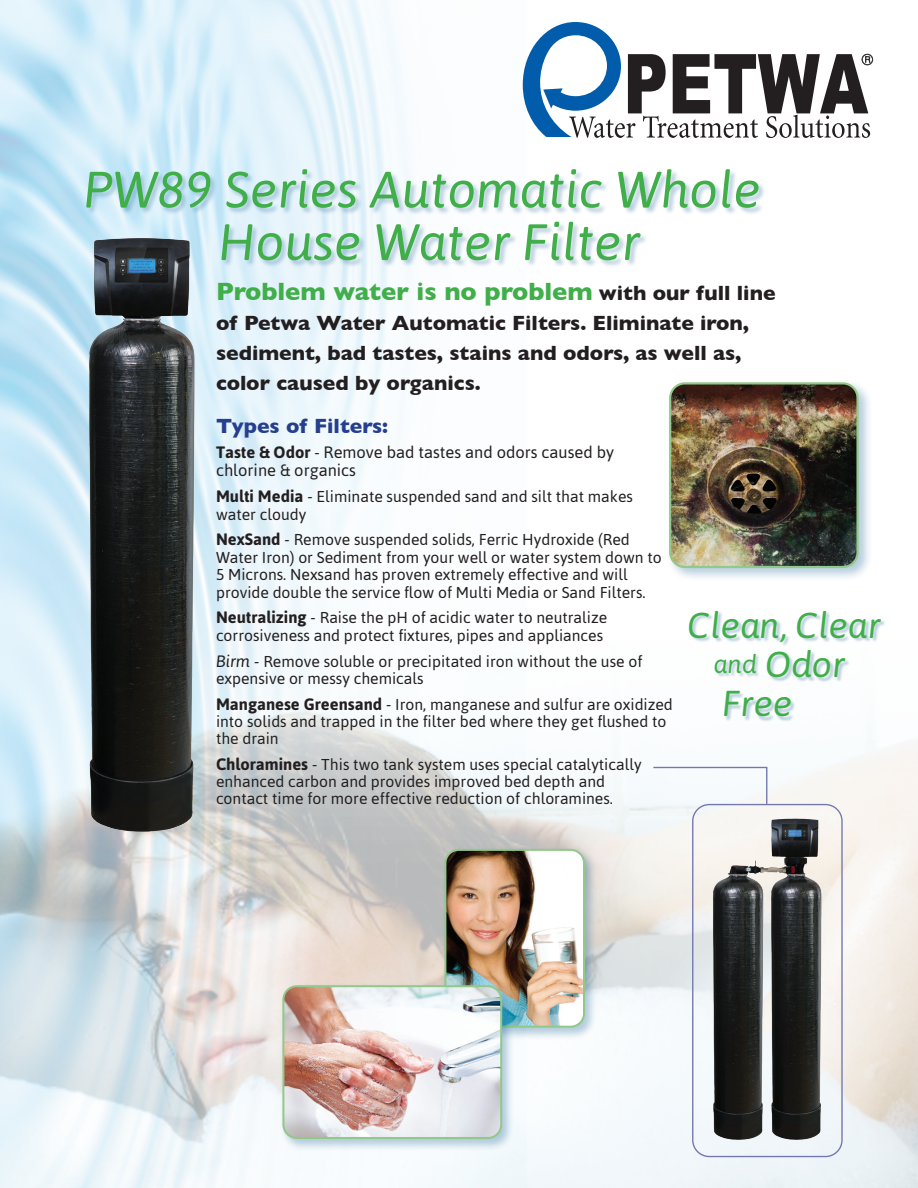
<style>
.page{position:relative;width:918px;height:1188px;background:#fff}
.page>*{position:absolute;margin:0;border:0;box-sizing:border-box;transform-origin:0 0}
.t1{font:italic 51px/52.5px "Asap";color:#40ae49;text-align:center}
.t2{font:italic 36px/39px "Asap";color:#40ae49}
.t3{font:700 25.5px "Gill Sans";color:#40ae49}
.t4{font:700 21px/30px "Gill Sans";color:#231f20}
.t5{font:700 21px "Gill Sans";color:#253f8e}
.t6{font:16.5px/18px "Asap";color:#231f20}
.t7{font:15.75px/17.2px "Asap";color:#231f20}
.s1{font-size:21px;color:#231f20}
.s2{font-weight:700}
.s3{font-style:italic}
.s4{font-weight:700;font-size:16.5px}
.s5{font-style:italic;font-size:16.5px}
.s6{font-size:25.5px}
</style>
<div class="page">
<svg style="left:527px;top:58px;width:391px;height:1130px"></svg>
<img style="left:0;top:0;width:527px;height:1188px">
<div style="left:666px;top:379px;width:207px;height:203px;background:#186192;opacity:.32"></div>
<img style="left:670px;top:383px;width:188px;height:184px">
<div style="left:669px;top:382px;width:190px;height:186px;border:2px solid #92c889;border-radius:15px"></div>
<div style="left:442px;top:846px;width:156px;height:195px;background:#186192;opacity:.32"></div>
<img style="left:445px;top:850px;width:139px;height:177px">
<div style="left:444px;top:849px;width:141px;height:179px;border:2px solid #92c889;border-radius:13px"></div>
<div style="left:280px;top:982px;width:235px;height:169px;background:#186192;opacity:.32"></div>
<img style="left:283px;top:986px;width:218px;height:152px">
<div style="left:282px;top:985px;width:220px;height:154px;border:2px solid #92c889;border-radius:13px"></div>
<div style="left:692px;top:804px;width:151px;height:353px;border:1px solid #7477b0;border-radius:17px"></div>
<img style="left:71px;top:231px;width:132px;height:623px">
<svg style="left:652px;top:766px;width:116px;height:39px"></svg>
<img style="left:710px;top:813px;width:121px;height:333px">
<div style="left:86px;top:169px;width:680px;height:99px;background:#186192;opacity:.31"></div>
<div style="left:690px;top:611px;width:196px;height:111px;background:#186192;opacity:.31"></div>
<svg style="left:523px;top:22px;width:350px;height:116px"></svg>
<p class="t1" style="left:84px;top:162px;width:679px">PW89 Series Automatic Whole<br>House Water Filter</p>
<p class="t3" style="left:216px;top:272px;width:561px">Problem water is no problem <span class="s1">with our full line</span></p>
<p class="t4" style="left:216px;top:308px;width:535px">of Petwa Water Automatic Filters. Eliminate iron, sediment, bad tastes, stains and odors, as well as, color caused by organics.</p>
<p class="t5" style="left:216px;top:409px;width:174px">Types of Filters:</p>
<p class="t6" style="left:216px;top:443px;width:400px"><span class="s2">Taste &amp; Odor</span> <span class="s3">-</span> Remove bad tastes and odors caused by chlorine &amp; organics</p>
<p class="t7" style="left:216px;top:487px;width:419px;line-height:18px"><span class="s4">Multi Media</span> <span class="s5">-</span> Eliminate suspended sand and silt that makes water cloudy</p>
<p class="t7" style="left:216px;top:531px;width:447px"><span class="s4">NexSand</span> <span class="s5">-</span> Remove suspended solids, Ferric Hydroxide (Red Water Iron) or Sediment from your well or water system down to 5 Microns. Nexsand has proven extremely effective and will provide double the service flow of Multi Media or Sand Filters.</p>
<p class="t7" style="left:216px;top:609px;width:393px"><span class="s4">Neutralizing</span> <span class="s5">-</span> Raise the pH of acidic water to neutralize</p>
<p class="t7" style="left:216px;top:627px;width:389px">corrosiveness and protect fixtures, pipes and appliances</p>
<p class="t7" style="left:216px;top:652px;width:428px"><span class="s5">Birm -</span> Remove soluble or precipitated iron without the use of expensive or messy chemicals</p>
<p class="t7" style="left:216px;top:695px;width:458px"><span class="s4">Manganese Greensand</span> <span class="s5">-</span> Iron, manganese and sulfur are oxidized into solids and trapped in the filter bed where they get flushed to the drain</p>
<p class="t7" style="left:216px;top:755px;width:427px"><span class="s4">Chloramines</span> <span class="s5">-</span> This two tank system uses special catalytically enhanced carbon and provides improved bed depth and contact time for more effective reduction of chloramines.</p>
<p class="t2" style="left:714px;top:605px;width:169px;text-indent:-26px">Clean, Clear <span class="s6">and</span> Odor<br>Free</p>
</div>
